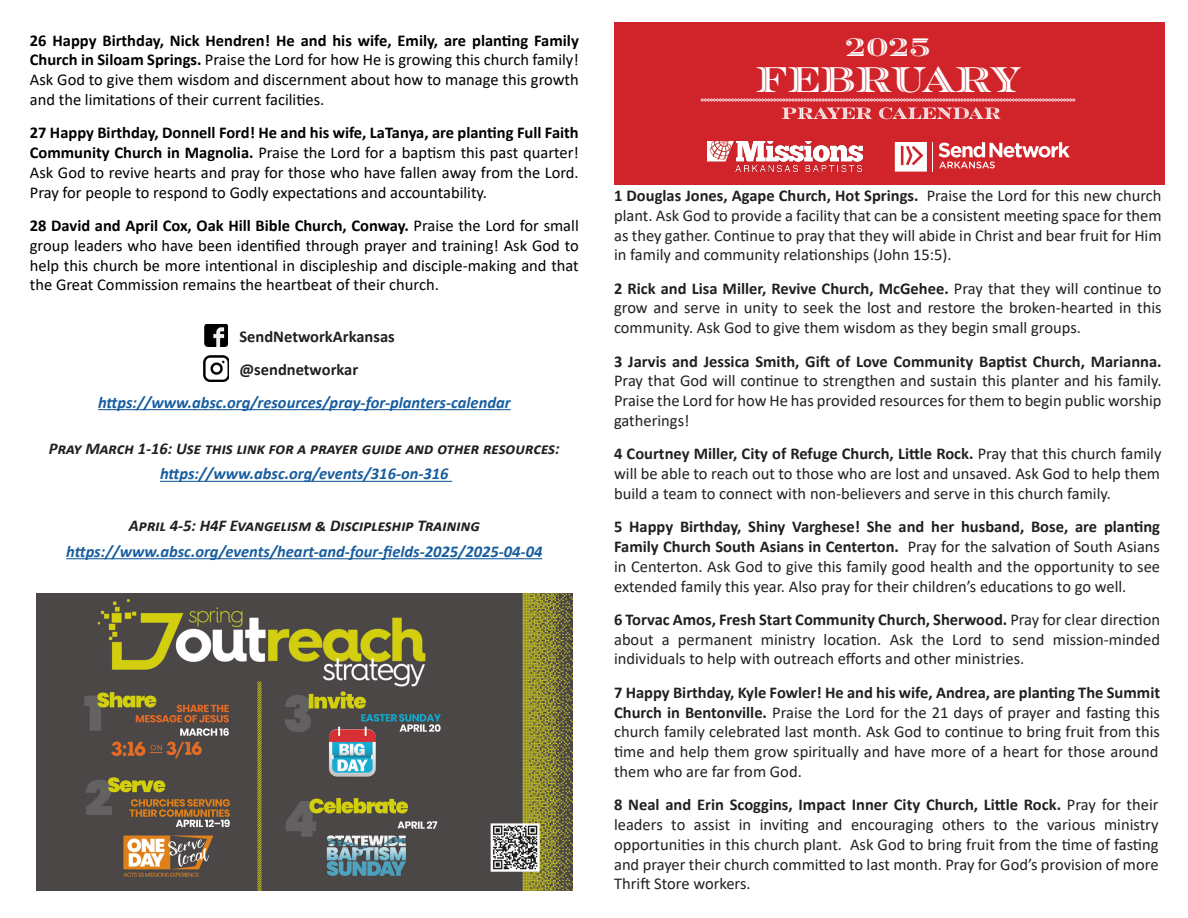
<style>
.page{position:relative;width:1188px;height:918px;background:#fff}
.page>*{position:absolute;margin:0;border:0;box-sizing:border-box;transform-origin:0 0}
.t1{font:36px "Rosella Inline";color:#fff}
.t2{font:25.5px "Rosella Inline";color:#fff}
.t3{font:16.5px/19.8px "Calibri";color:#231f20;text-align:justify}
.t4{font:16.5px/19.8px "Calibri";color:#000;text-align:justify}
.t5{font:italic 700 16.5px "Calibri";color:#175d9e}
.t6{font:italic 700 16.5px "Calibri";color:#231f20}
.t7{font:700 16.5px "Calibri";color:#231f20}
.t8{font:16.5px "Rosella Inline";color:#fff}
.s1{font-weight:700}
</style>
<div class="page">
<hr style="left:160px;top:481px;width:292px;height:1px;background:#175d9e">
<hr style="left:66px;top:558px;width:476px;height:1px;background:#175d9e">
<div style="left:614px;top:22px;width:551px;height:163px;background:#d1232a"></div>
<hr style="left:98px;top:409px;width:413px;height:1px;background:#175d9e">
<img style="left:205px;top:324px;width:23px;height:23px">
<img style="left:203px;top:355px;width:26px;height:26px">
<svg style="left:701px;top:98px;width:375px;height:4px"></svg>
<svg style="left:938px;top:143px;width:132px;height:26px"></svg>
<svg style="left:895px;top:143px;width:32px;height:29px"></svg>
<img style="left:707px;top:141px;width:155px;height:31px">
<img style="left:36px;top:593px;width:536px;height:298px">
<p class="t4" style="left:30px;top:30px;width:550px"><span class="s1">26 Happy Birthday, Nick Hendren! He and his wife, Emily, are planting Family Church in Siloam Springs.</span> Praise the Lord for how He is growing this church family!<br>Ask God to give them wisdom and discernment about how to manage this growth and the limitations of their current facilities.</p>
<p class="t4" style="left:30px;top:123px;width:550px"><span class="s1">27 Happy Birthday, Donnell Ford! He and his wife, LaTanya, are planting Full Faith Community Church in Magnolia.</span> Praise the Lord for a baptism this past quarter!<br>Ask God to revive hearts and pray for those who have fallen away from the Lord.<br>Pray for people to respond to Godly expectations and accountability.</p>
<p class="t4" style="left:30px;top:215px;width:550px"><span class="s1">28 David and April Cox, Oak Hill Bible Church, Conway.</span> Praise the Lord for small group leaders who have been identified through prayer and training! Ask God to help this church be more intentional in discipleship and disciple-making and that the Great Commission remains the heartbeat of their church.</p>
<p class="t7" style="left:239px;top:325px;width:157px">SendNetworkArkansas</p>
<p class="t7" style="left:239px;top:358px;width:120px">@sendnetworkar</p>
<p class="t5" style="left:98px;top:391px;width:415px">https://www.absc.org/resources/pray-for-planters-calendar</p>
<p class="t6" style="left:49px;top:437px;width:512px">Pray March 1-16: Use this link for a prayer guide and other resources:</p>
<p class="t5" style="left:160px;top:462px;width:290px">https://www.absc.org/events/316-on-316</p>
<p class="t6" style="left:129px;top:514px;width:353px">April 4-5: H4F Evangelism &amp; Discipleship Training</p>
<p class="t5" style="left:66px;top:540px;width:478px">https://www.absc.org/events/heart-and-four-fields-2025/2025-04-04</p>
<p class="t2" style="left:845px;top:25px;width:87px">2025</p>
<p class="t1" style="left:755px;top:48px;width:267px">FEBRUARY</p>
<p class="t8" style="left:782px;top:99px;width:221px">PRAYER CALENDAR</p>
<p class="t3" style="left:614px;top:185px;width:549px"><span class="s1">1 Douglas Jones, Agape Church, Hot Springs.</span> Praise the Lord for this new church plant. Ask God to provide a facility that can be a consistent meeting space for them as they gather. Continue to pray that they will abide in Christ and bear fruit for Him in family and community relationships (John 15:5).</p>
<p class="t3" style="left:614px;top:278px;width:549px"><span class="s1">2 Rick and Lisa Miller, Revive Church, McGehee.</span> Pray that they will continue to grow and serve in unity to seek the lost and restore the broken-hearted in this community. Ask God to give them wisdom as they begin small groups.</p>
<p class="t3" style="left:614px;top:351px;width:549px"><span class="s1">3 Jarvis and Jessica Smith, Gift of Love Community Baptist Church, Marianna.<br></span>Pray that God will continue to strengthen and sustain this planter and his family.<br>Praise the Lord for how He has provided resources for them to begin public worship gatherings!</p>
<p class="t3" style="left:614px;top:443px;width:549px"><span class="s1">4 Courtney Miller, City of Refuge Church, Little Rock.</span> Pray that this church family will be able to reach out to those who are lost and unsaved. Ask God to help them build a team to connect with non-believers and serve in this church family.</p>
<p class="t3" style="left:614px;top:516px;width:548px"><span class="s1">5 Happy Birthday, Shiny Varghese! She and her husband, Bose, are planting Family Church South Asians in Centerton.</span> Pray for the salvation of South Asians in Centerton. Ask God to give this family good health and the opportunity to see extended family this year. Also pray for their children’s educations to go well.</p>
<p class="t3" style="left:614px;top:609px;width:547px"><span class="s1">6 Torvac Amos, Fresh Start Community Church, Sherwood.</span> Pray for clear direction about a permanent ministry location. Ask the Lord to send mission-minded individuals to help with outreach efforts and other ministries.</p>
<p class="t3" style="left:614px;top:682px;width:548px"><span class="s1">7 Happy Birthday, Kyle Fowler! He and his wife, Andrea, are planting The Summit Church in Bentonville.</span> Praise the Lord for the 21 days of prayer and fasting this church family celebrated last month. Ask God to continue to bring fruit from this time and help them grow spiritually and have more of a heart for those around them who are far from God.</p>
<p class="t3" style="left:614px;top:794px;width:546px"><span class="s1">8 Neal and Erin Scoggins, Impact Inner City Church, Little Rock.</span> Pray for their leaders to assist in inviting and encouraging others to the various ministry opportunities in this church plant. Ask God to bring fruit from the time of fasting and prayer their church committed to last month. Pray for God’s provision of more Thrift Store workers.</p>
</div>
